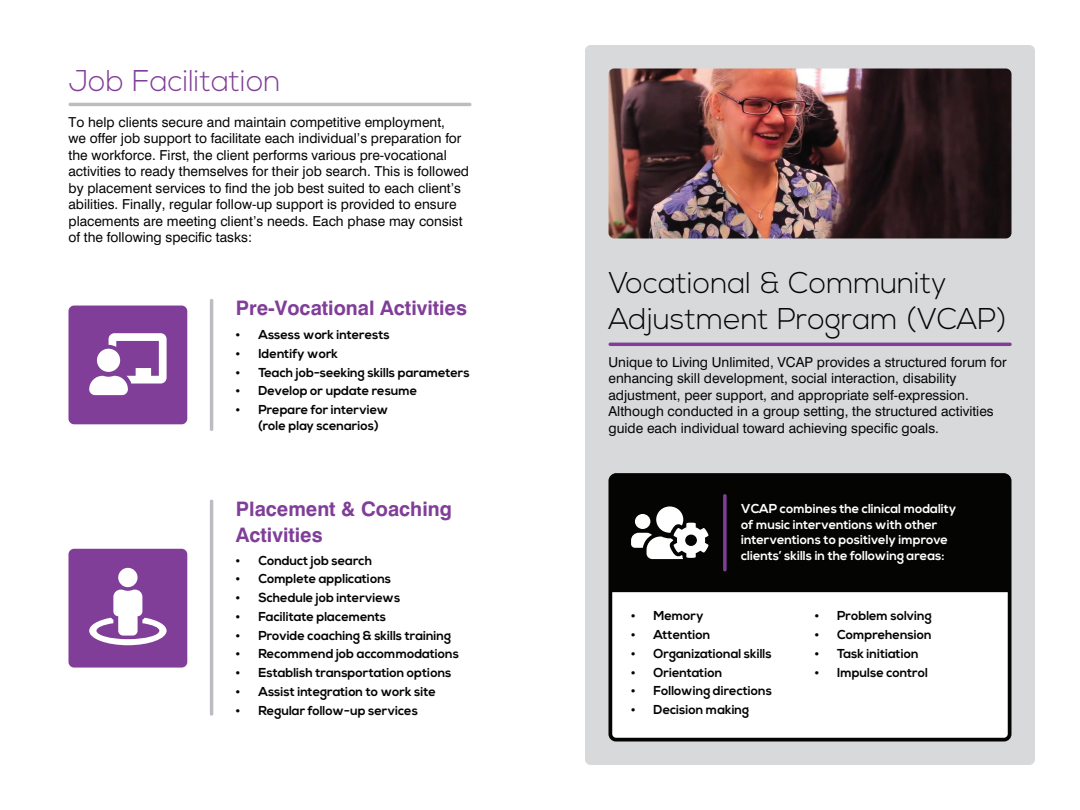
<style>
.page{position:relative;width:1080px;height:810px;background:#fff}
.page>*{position:absolute;margin:0;border:0;box-sizing:border-box;transform-origin:0 0}
.t1{font:300 30px "Nexa";color:#040503}
.t2{font:300 30px "Nexa";color:#803e98}
.t3{font:700 20px/26.2px "Swiss 721 BT";color:#803e98}
.t4{font:13.75px/16.5px "Swiss 721 BT";color:#040503}
.t5{font:700 13px/15.5px "Nexa";color:#040503}
.t6{font:700 13px/15.5px "Nexa";color:#fff}
.s1{font-size:28.88px}
</style>
<div class="page">
<hr style="left:68px;top:103px;width:404px;height:3px;background:#bcbdc0;border-radius:2px">
<div style="left:68px;top:306px;width:119px;height:118px;background:#803e98;border-radius:6px"></div>
<div style="left:68px;top:549px;width:119px;height:119px;background:#803e98;border-radius:6px"></div>
<hr style="left:210px;top:299px;width:3px;height:132px;background:#bcbdc0;border-radius:2px">
<hr style="left:210px;top:500px;width:3px;height:216px;background:#bcbdc0;border-radius:2px">
<svg style="left:89px;top:333px;width:78px;height:62px"></svg>
<svg style="left:89px;top:568px;width:78px;height:77px"></svg>
<div style="left:585px;top:45px;width:450px;height:720px;background:#d8d9db;border-radius:6px"></div>
<div style="left:610px;top:475px;width:400px;height:265px;background:#fff;border-radius:6px"></div>
<div style="left:608px;top:473px;width:404px;height:269px;border:4px solid #040503;border-radius:6px"></div>
<div style="left:610px;top:473px;width:400px;height:119px;background:#040503"></div>
<svg style="left:723px;top:494px;width:4px;height:77px"></svg>
<svg style="left:631px;top:506px;width:78px;height:53px"></svg>
<img style="left:608px;top:68px;width:404px;height:170px">
<hr style="left:608px;top:343px;width:404px;height:3px;background:#803e98;border-radius:2px">
<p class="t2" style="left:68px;top:63px;width:214px">Job Facilitation</p>
<p class="t4" style="left:68px;top:114px;width:402px">To help clients secure and maintain competitive employment,<br>we offer job support to facilitate each individual’s preparation for the workforce. First, the client performs various pre-vocational activities to ready themselves for their job search. This is followed by placement services to find the job best suited to each client’s abilities. Finally, regular follow-up support is provided to ensure placements are meeting client’s needs. Each phase may consist of the following specific tasks:</p>
<p class="t3" style="left:236px;top:294px;width:233px">Pre-Vocational Activities</p>
<p class="t5" style="left:236px;top:327px;width:155px">• Assess work interests</p>
<p class="t5" style="left:236px;top:346px;width:104px">• Identify work</p>
<p class="t5" style="left:236px;top:365px;width:235px">• Teach job-seeking skills parameters</p>
<p class="t5" style="left:236px;top:384px;width:183px">• Develop or update resume</p>
<p class="t5" style="left:258px;top:402px;width:132px;text-indent:-22px">• Prepare for interview (role play scenarios)</p>
<p class="t3" style="left:236px;top:495px;width:218px">Placement &amp; Coaching<br>Activities</p>
<p class="t5" style="left:236px;top:553px;width:138px">• Conduct job search</p>
<p class="t5" style="left:236px;top:572px;width:157px">• Complete applications</p>
<p class="t5" style="left:236px;top:590px;width:166px">• Schedule job interviews</p>
<p class="t5" style="left:236px;top:609px;width:152px">• Facilitate placements</p>
<p class="t5" style="left:236px;top:628px;width:217px">• Provide coaching &amp; skills training</p>
<p class="t5" style="left:236px;top:647px;width:225px">• Recommend job accommodations</p>
<p class="t5" style="left:236px;top:665px;width:217px">• Establish transportation options</p>
<p class="t5" style="left:236px;top:684px;width:202px">• Assist integration to work site</p>
<p class="t5" style="left:236px;top:703px;width:184px">• Regular follow-up services</p>
<p class="t1" style="left:608px;top:266px;width:340px">Vocational &amp; Community</p>
<p class="t1" style="left:608px;top:302px;width:400px">Adjustment Program (VCAP<span class="s1">)</span></p>
<p class="t4" style="left:608px;top:354px;width:400px">Unique to Living Unlimited, VCAP provides a structured forum for</p>
<p class="t4" style="left:608px;top:370px;width:387px">enhancing skill development, social interaction, disability adjustment, peer support, and appropriate self-expression.<br>Although conducted in a group setting, the structured activities guide each individual toward achieving specific goals.</p>
<p class="t6" style="left:741px;top:502px;width:217px">VCAP combines the clinical modality of music interventions with other interventions to positively improve clients’ skills in the following areas:</p>
<p class="t5" style="left:631px;top:609px;width:74px">• Memory</p>
<p class="t5" style="left:631px;top:627px;width:81px">• Attention</p>
<p class="t5" style="left:631px;top:646px;width:142px">• Organizational skills</p>
<p class="t5" style="left:631px;top:665px;width:93px">• Orientation</p>
<p class="t5" style="left:631px;top:684px;width:142px">• Following directions</p>
<p class="t5" style="left:631px;top:702px;width:120px">• Decision making</p>
<p class="t5" style="left:815px;top:609px;width:119px">• Problem solving</p>
<p class="t5" style="left:815px;top:627px;width:119px">• Comprehension</p>
<p class="t5" style="left:815px;top:646px;width:105px">• Task initiation</p>
<p class="t5" style="left:815px;top:665px;width:115px">• Impulse control</p>
</div>
